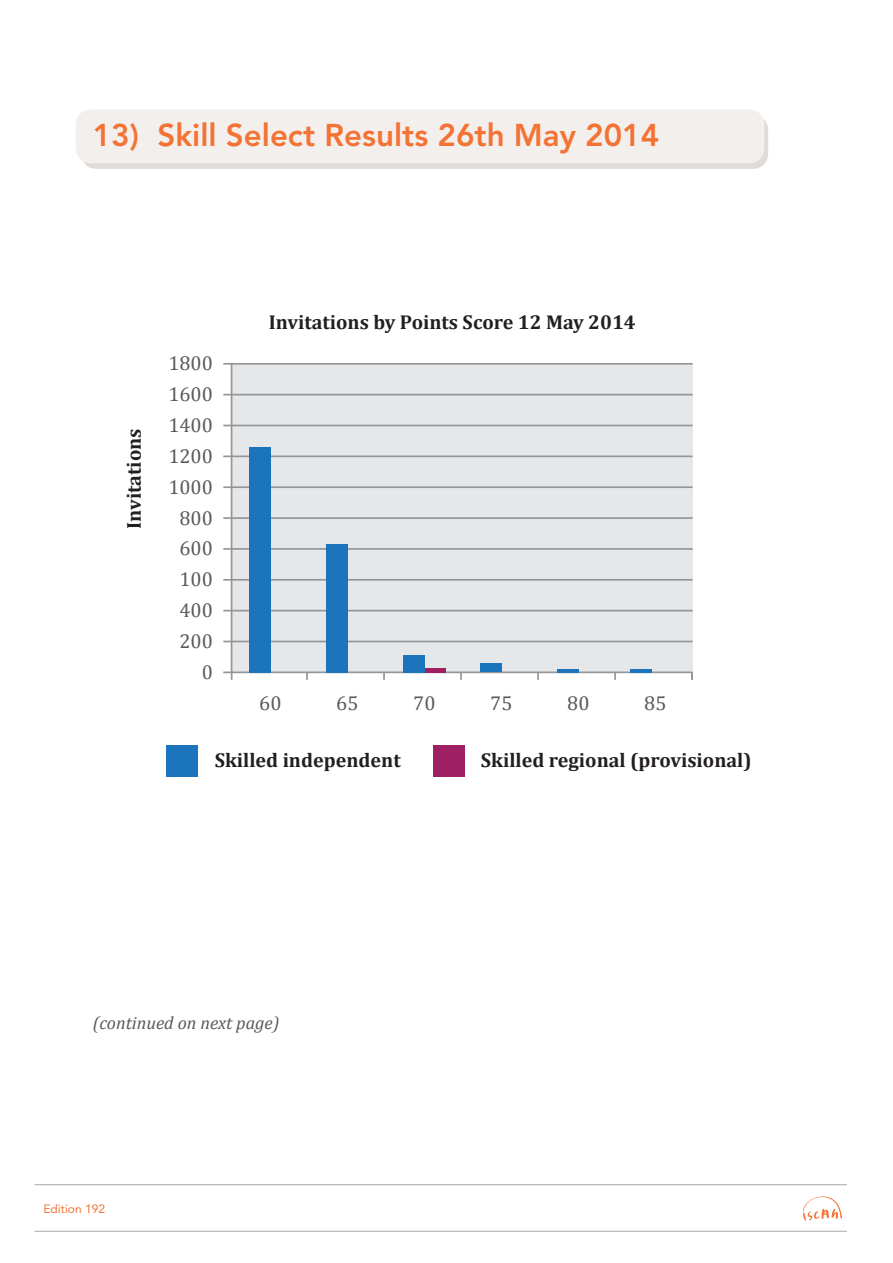
<style>
.page{position:relative;width:893px;height:1263px;background:#fff}
.page>*{position:absolute;margin:0;border:0;box-sizing:border-box;transform-origin:0 0}
.t1{font:800 31.35px "Avenir LT Std";color:#f47334}
.t2{font:700 20.1px "Cambria";color:#231f20}
.t3{font:20.1px/30.9px "Cambria";color:#58595b}
.t4{font:italic 18px "Cambria";color:#58595b}
.t5{font:12px "Avenir LT Std";color:#f47334}
</style>
<div class="page">
<svg style="left:76px;top:110px;width:692px;height:59px;background:#f0edeb"></svg>
<hr style="left:35px;top:1184px;width:812px;height:1px;background:#a7a9ac">
<hr style="left:35px;top:1231px;width:812px;height:1px;background:#a7a9ac">
<svg style="left:803px;top:1196px;width:39px;height:24px"></svg>
<div style="left:230px;top:364px;width:463px;height:308px;background:#e6e7e8"></div>
<hr style="left:223px;top:641px;width:470px;height:1px;background:#939598">
<hr style="left:223px;top:610px;width:470px;height:1px;background:#939598">
<hr style="left:223px;top:579px;width:470px;height:2px;background:#939598">
<hr style="left:223px;top:548px;width:470px;height:2px;background:#939598">
<hr style="left:223px;top:517px;width:470px;height:2px;background:#939598">
<hr style="left:223px;top:486px;width:470px;height:2px;background:#939598">
<hr style="left:223px;top:455px;width:470px;height:2px;background:#939598">
<hr style="left:223px;top:425px;width:470px;height:1px;background:#939598">
<hr style="left:223px;top:394px;width:470px;height:1px;background:#939598">
<hr style="left:223px;top:363px;width:470px;height:2px;background:#939598">
<hr style="left:223px;top:671px;width:470px;height:2px;background:#939598">
<hr style="left:231px;top:363px;width:1px;height:309px;background:#939598">
<div style="left:249px;top:447px;width:21px;height:225px;background:#1c75bc"></div>
<svg style="left:306px;top:673px;width:2px;height:7px"></svg>
<div style="left:326px;top:544px;width:21px;height:128px;background:#1c75bc"></div>
<div style="left:424px;top:668px;width:21px;height:5px;background:#9e1f63"></div>
<svg style="left:383px;top:673px;width:2px;height:7px"></svg>
<div style="left:403px;top:655px;width:21px;height:17px;background:#1c75bc"></div>
<svg style="left:460px;top:673px;width:2px;height:7px"></svg>
<div style="left:480px;top:664px;width:21px;height:8px;background:#1c75bc"></div>
<svg style="left:537px;top:673px;width:2px;height:7px"></svg>
<hr style="left:557px;top:669px;width:21px;height:3px;background:#1c75bc">
<hr style="left:630px;top:669px;width:21px;height:3px;background:#1c75bc">
<svg style="left:614px;top:673px;width:2px;height:7px"></svg>
<svg style="left:691px;top:673px;width:2px;height:7px"></svg>
<div style="left:166px;top:745px;width:32px;height:31px;background:#1c75bc"></div>
<div style="left:433px;top:745px;width:31px;height:31px;background:#9e1f63"></div>
<h1 class="t1" style="left:93px;top:117px;width:568px">13) Skill Select Results 26th May 2014</h1>
<p class="t2" style="left:120px;top:529px;width:101px;rotate:-90deg">Invitations</p>
<p class="t3" style="left:168px;top:348px;width:46px">1800</p>
<p class="t3" style="left:168px;top:379px;width:46px">1600<br>1400</p>
<p class="t3" style="left:168px;top:440px;width:46px">1200</p>
<p class="t3" style="left:168px;top:471px;width:46px">1000</p>
<p class="t3" style="left:179px;top:502px;width:35px">800</p>
<p class="t3" style="left:179px;top:533px;width:35px">600</p>
<p class="t3" style="left:179px;top:564px;width:35px">100</p>
<p class="t3" style="left:179px;top:595px;width:35px">400</p>
<p class="t3" style="left:179px;top:625px;width:35px">200</p>
<p class="t3" style="left:202px;top:656px;width:13px">0</p>
<p class="t2" style="left:269px;top:308px;width:368px">Invitations by Points Score 12 May 2014</p>
<p class="t3" style="left:259px;top:687px;width:24px">60</p>
<p class="t3" style="left:336px;top:687px;width:24px">65</p>
<p class="t3" style="left:413px;top:687px;width:24px">70</p>
<p class="t3" style="left:490px;top:687px;width:24px">75</p>
<p class="t3" style="left:567px;top:687px;width:24px">80</p>
<p class="t3" style="left:644px;top:687px;width:24px">85</p>
<p class="t2" style="left:215px;top:746px;width:187px">Skilled independent</p>
<p class="t2" style="left:481px;top:746px;width:272px">Skilled regional (provisional)</p>
<p class="t4" style="left:93px;top:1010px;width:188px">(continued on next page)</p>
<p class="t5" style="left:43px;top:1202px;width:63px">Edition 192</p>
</div>
